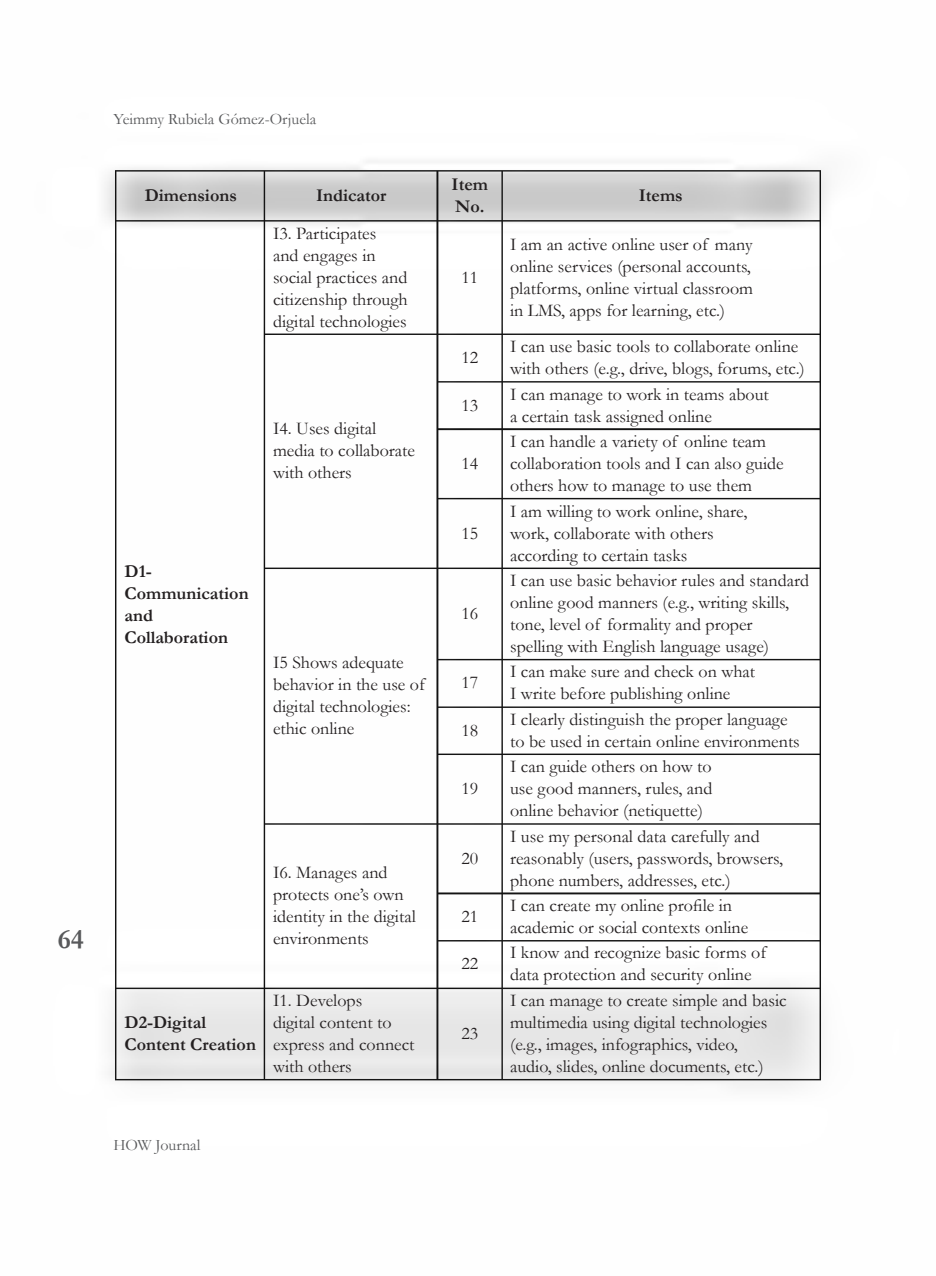
<style>
.page{position:relative;width:936px;height:1276px;background:#fff}
.page>*{position:absolute;margin:0;border:0;box-sizing:border-box;transform-origin:0 0}
.t1{font:700 28px "Garamond";color:#58595b}
.t2{font:18px/22px "Garamond";color:#231f20}
.t3{font:700 18px/22px "Garamond";color:#231f20}
.t4{font:16px "Garamond";color:#58595b}
</style>
<div class="page">
<img style="left:104px;top:161px;width:724px;height:927px">
<h1 class="t1" style="left:58px;top:920px;width:28px">64</h1>
<p class="t4" style="left:113px;top:108px;width:204px">Yeimmy Rubiela Gómez-Orjuela</p>
<p class="t3" style="left:145px;top:185px;width:94px">Dimensions</p>
<p class="t3" style="left:316px;top:185px;width:72px">Indicator</p>
<p class="t3" style="left:451px;top:174px;width:38px">Item<br>No.</p>
<p class="t3" style="left:638px;top:185px;width:45px">Items</p>
<p class="t2" style="left:273px;top:222px;width:136px">I3. Participates<br>and engages in social practices and citizenship through digital technologies</p>
<p class="t2" style="left:273px;top:417px;width:143px">I4. Uses digital media to collaborate with others</p>
<p class="t3" style="left:125px;top:560px;width:125px">D1-<br>Communication and<br>Collaboration</p>
<p class="t2" style="left:273px;top:651px;width:153px">I5 Shows adequate behavior in the use of digital technologies: ethic online</p>
<p class="t2" style="left:273px;top:861px;width:144px">I6. Manages and protects one’s own identity in the digital environments</p>
<p class="t3" style="left:125px;top:1011px;width:133px">D2-Digital<br>Content Creation</p>
<p class="t2" style="left:273px;top:988px;width:143px">I1. Develops<br>digital content to express and connect with others</p>
<p class="t4" style="left:113px;top:1134px;width:88px">HOW Journal</p>
<p class="t2" style="left:461px;top:266px;width:18px">11</p>
<p class="t2" style="left:510px;top:233px;width:244px">I am an active online user of many online services (personal accounts, platforms, online virtual classroom in LMS, apps for learning, etc.)</p>
<p class="t2" style="left:461px;top:346px;width:18px">12</p>
<p class="t2" style="left:510px;top:335px;width:296px">I can use basic tools to collaborate online with others (e.g., drive, blogs, forums, etc.)</p>
<p class="t2" style="left:461px;top:394px;width:18px">13</p>
<p class="t2" style="left:510px;top:383px;width:260px">I can manage to work in teams about a certain task assigned online</p>
<p class="t2" style="left:461px;top:452px;width:18px">14</p>
<p class="t2" style="left:510px;top:430px;width:275px">I can handle a variety of online team collaboration tools and I can also guide others how to manage to use them</p>
<p class="t2" style="left:461px;top:521px;width:18px">15</p>
<p class="t2" style="left:461px;top:602px;width:18px">16</p>
<p class="t2" style="left:510px;top:499px;width:239px">I am willing to work online, share, work, collaborate with others according to certain tasks</p>
<p class="t2" style="left:510px;top:569px;width:300px">I can use basic behavior rules and standard online good manners (e.g., writing skills, tone, level of formality and proper spelling with English language usage)</p>
<p class="t2" style="left:461px;top:671px;width:18px">17</p>
<p class="t2" style="left:510px;top:660px;width:246px">I can make sure and check on what<br>I write before publishing online</p>
<p class="t2" style="left:461px;top:718px;width:18px">18</p>
<p class="t2" style="left:510px;top:707px;width:291px">I clearly distinguish the proper language to be used in certain online environments</p>
<p class="t2" style="left:461px;top:777px;width:18px">19</p>
<p class="t2" style="left:510px;top:755px;width:204px;text-align:justify">I can guide others on how to use good manners, rules, and online behavior (netiquette)</p>
<p class="t2" style="left:461px;top:846px;width:18px">20</p>
<p class="t2" style="left:510px;top:824px;width:274px">I use my personal data carefully and reasonably (users, passwords, browsers, phone numbers, addresses, etc.)</p>
<p class="t2" style="left:461px;top:905px;width:18px">21</p>
<p class="t2" style="left:510px;top:894px;width:240px">I can create my online profile in academic or social contexts online</p>
<p class="t2" style="left:461px;top:952px;width:18px">22</p>
<p class="t2" style="left:510px;top:941px;width:257px">I know and recognize basic forms of data protection and security online</p>
<p class="t2" style="left:461px;top:1021px;width:18px">23</p>
<p class="t2" style="left:510px;top:988px;width:278px">I can manage to create simple and basic multimedia using digital technologies (e.g., images, infographics, video,<br>audio, slides, online documents, etc.)</p>
</div>
